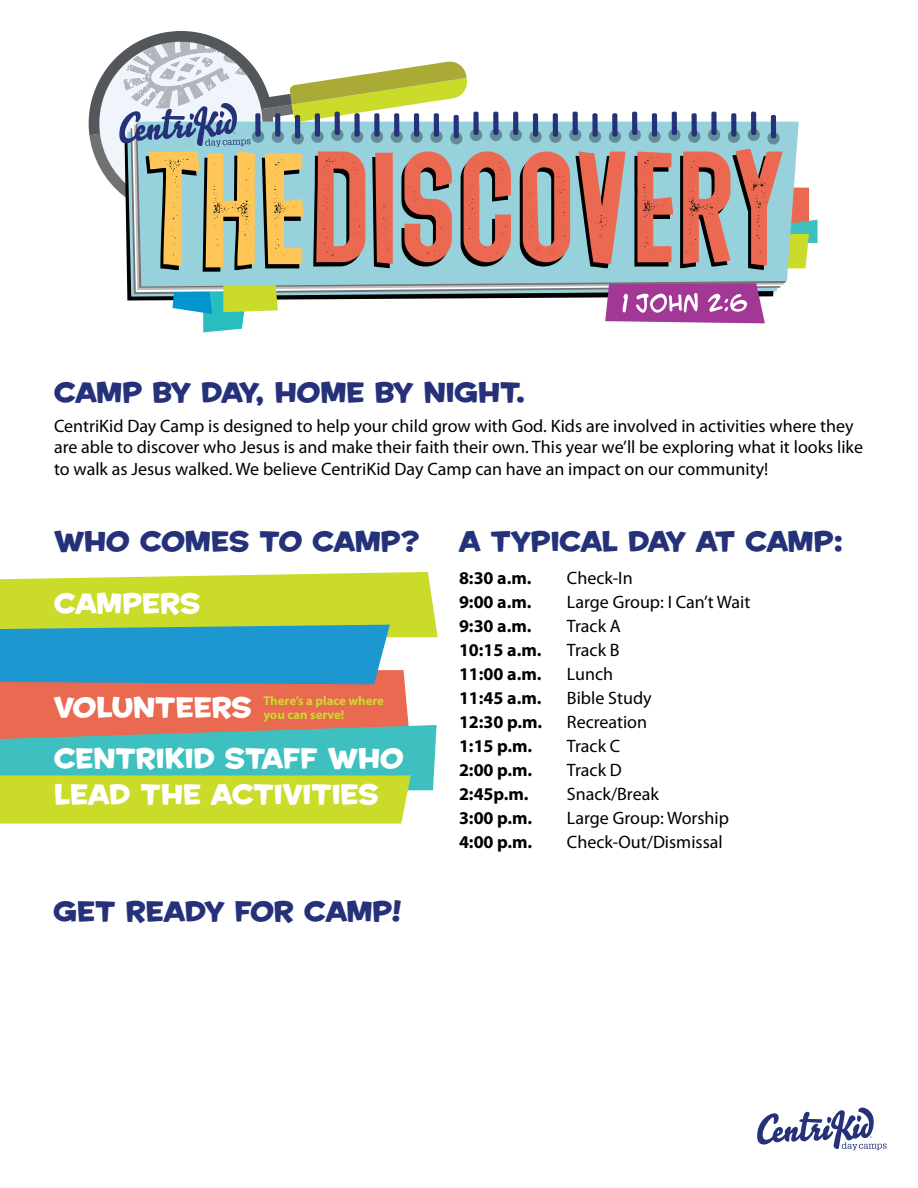
<style>
.page{position:relative;width:918px;height:1188px;background:#fff}
.page>*{position:absolute;margin:0;border:0;box-sizing:border-box;transform-origin:0 0}
.Paragraph_Style_1{font:27px "Housearama Kingpin";color:#253179}
.Paragraph_Style_1-2{font:27px "Housearama Kingpin";color:#fff}
.t1{font:18px/21.6px "Myriad Pro";color:#000}
.t2{font:700 18px "Myriad Pro";color:#000}
.t3{font:700 12.9px/14.1px "Myriad Pro";color:#cadb2a}
</style>
<div class="page">
<svg style="left:757px;top:1107px;width:130px;height:43px"></svg>
<svg style="left:0;top:572px;width:438px;height:252px;background:#98b678"></svg>
<svg style="left:173px;top:287px;width:105px;height:45px"></svg>
<svg style="left:137px;top:272px;width:651px;height:15px;background:#97c7cf"></svg>
<svg style="left:605px;top:283px;width:160px;height:40px;background:#af5ba5"></svg>
<svg style="left:88px;top:31px;width:730px;height:241px"></svg>
<p class="Paragraph_Style_1" style="left:54px;top:374px;width:473px">CAMP BY DAY, HOME BY NIGHT.</p>
<p class="t1" style="left:54px;top:415px;width:811px">CentriKid Day Camp is designed to help your child grow with God. Kids are involved in activities where they are able to discover who Jesus is and make their faith their own. This year we’ll be exploring what it looks like to walk as Jesus walked. We believe CentriKid Day Camp can have an impact on our community!</p>
<p class="Paragraph_Style_1" style="left:54px;top:523px;width:367px">WHO COMES TO CAMP?</p>
<p class="Paragraph_Style_1-2" style="left:54px;top:585px;width:148px">CAMPERS</p>
<p class="t3" style="left:263px;top:693px;width:122px">There’s a place where you can serve!</p>
<p class="Paragraph_Style_1-2" style="left:54px;top:689px;width:199px">VOLUNTEERS</p>
<p class="Paragraph_Style_1-2" style="left:54px;top:740px;width:351px">CENTRIKID STAFF WHO</p>
<p class="Paragraph_Style_1-2" style="left:54px;top:777px;width:326px">LEAD THE ACTIVITIES</p>
<p class="Paragraph_Style_1" style="left:54px;top:893px;width:350px">GET READY FOR CAMP!</p>
<p class="Paragraph_Style_1" style="left:459px;top:523px;width:386px">A TYPICAL DAY AT CAMP:</p>
<p class="t2" style="left:459px;top:567px;width:74px">8:30 a.m.</p>
<p class="t1" style="left:567px;top:567px;width:67px">Check-In</p>
<p class="t2" style="left:459px;top:591px;width:74px">9:00 a.m.</p>
<p class="t1" style="left:567px;top:591px;width:185px">Large Group: I Can’t Wait</p>
<p class="t2" style="left:459px;top:615px;width:74px">9:30 a.m.</p>
<p class="t1" style="left:567px;top:615px;width:55px">Track A</p>
<p class="t2" style="left:459px;top:639px;width:84px">10:15 a.m.</p>
<p class="t1" style="left:567px;top:639px;width:54px">Track B</p>
<p class="t2" style="left:459px;top:663px;width:84px">11:00 a.m.</p>
<p class="t1" style="left:567px;top:663px;width:48px">Lunch</p>
<p class="t2" style="left:459px;top:687px;width:84px">11:45 a.m.</p>
<p class="t1" style="left:567px;top:687px;width:86px">Bible Study</p>
<p class="t2" style="left:459px;top:711px;width:85px">12:30 p.m.</p>
<p class="t1" style="left:567px;top:711px;width:82px">Recreation</p>
<p class="t2" style="left:459px;top:735px;width:75px">1:15 p.m.</p>
<p class="t1" style="left:567px;top:735px;width:55px">Track C</p>
<p class="t2" style="left:459px;top:759px;width:75px">2:00 p.m.</p>
<p class="t1" style="left:567px;top:759px;width:56px">Track D</p>
<p class="t2" style="left:459px;top:783px;width:71px">2:45p.m.</p>
<p class="t1" style="left:567px;top:783px;width:93px">Snack/Break</p>
<p class="t2" style="left:459px;top:807px;width:75px">3:00 p.m.</p>
<p class="t1" style="left:567px;top:807px;width:164px">Large Group: Worship</p>
<p class="t2" style="left:459px;top:831px;width:75px">4:00 p.m.</p>
<p class="t1" style="left:567px;top:831px;width:157px">Check-Out/Dismissal</p>
</div>
